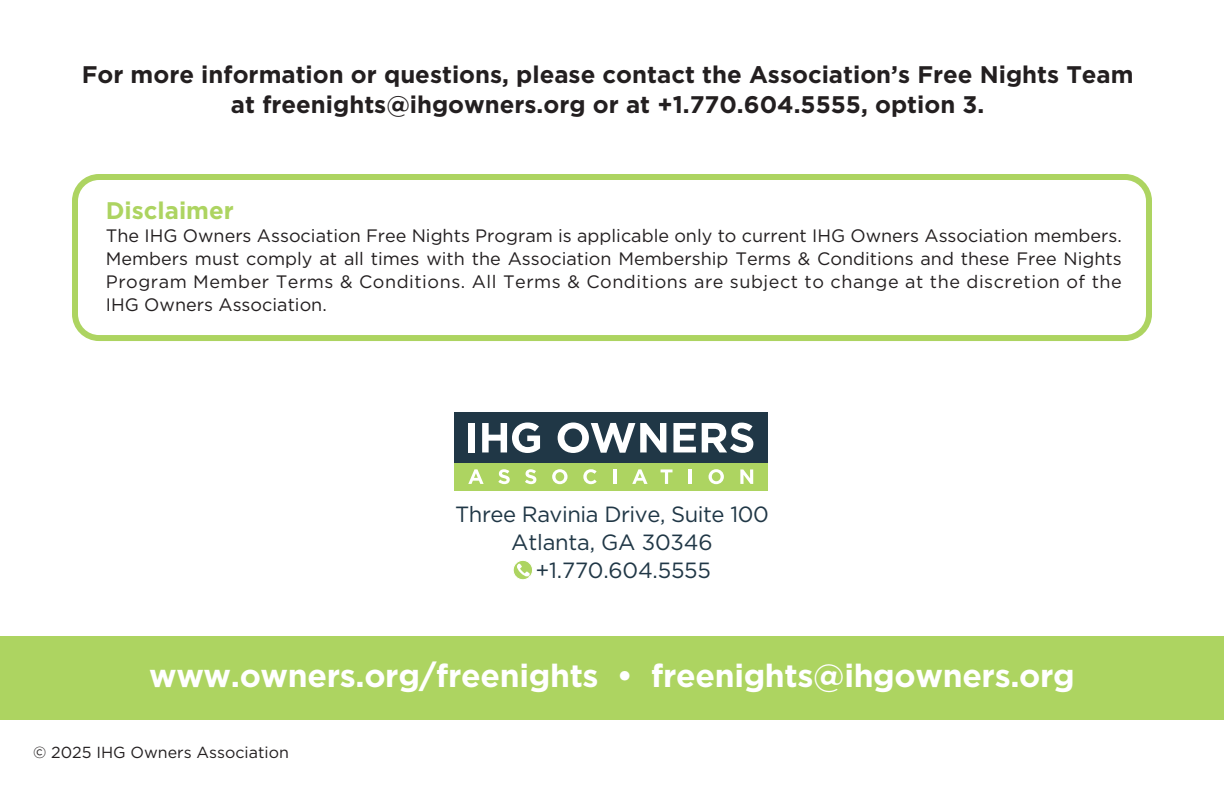
<style>
.page{position:relative;width:1224px;height:792px;background:#fff}
.page>*{position:absolute;margin:0;border:0;box-sizing:border-box;transform-origin:0 0}
.t1{font:700 32px "Gotham";letter-spacing:-.01em;color:#fff}
.Copy{font:700 24px/30px "Gotham";color:#231f20;text-align:center}
.Copy-2{font:700 24px "Gotham";color:#add461}
.t2{font:22px "Gotham";letter-spacing:-.02em;color:#203746}
.Copy-3{font:18px/23px "Gotham";letter-spacing:.03em;color:#231f20;text-align:justify}
.Copy-4{font:16px "Gotham";color:#231f20}
</style>
<div class="page">
<div style="left:0;top:636px;width:1224px;height:84px;background:#add461"></div>
<div style="left:72px;top:174px;width:1080px;height:167px;border:6px solid #add461;border-radius:24px"></div>
<div style="left:454px;top:413px;width:314px;height:50px;background:#203746"></div>
<div style="left:468px;top:423px;width:7px;height:29px;background:#fff"></div>
<svg style="left:482px;top:423px;width:58px;height:30px"></svg>
<svg style="left:558px;top:423px;width:108px;height:30px"></svg>
<svg style="left:673px;top:423px;width:23px;height:29px"></svg>
<svg style="left:702px;top:423px;width:51px;height:30px"></svg>
<div style="left:454px;top:463px;width:314px;height:27px;background:#add461"></div>
<svg style="left:468px;top:469px;width:16px;height:15px"></svg>
<svg style="left:498px;top:469px;width:12px;height:15px"></svg>
<svg style="left:525px;top:469px;width:11px;height:15px"></svg>
<svg style="left:552px;top:469px;width:16px;height:15px"></svg>
<svg style="left:583px;top:469px;width:14px;height:15px"></svg>
<hr style="left:613px;top:469px;width:3px;height:15px;background:#fff">
<svg style="left:632px;top:469px;width:16px;height:15px"></svg>
<svg style="left:661px;top:469px;width:12px;height:15px"></svg>
<hr style="left:689px;top:469px;width:3px;height:15px;background:#fff">
<svg style="left:709px;top:469px;width:15px;height:15px"></svg>
<svg style="left:740px;top:469px;width:13px;height:15px"></svg>
<svg style="left:513px;top:560px;width:20px;height:20px"></svg>
<div style="left:513px;top:560px;width:20px;height:20px;border:1px solid #fff;border-radius:50%"></div>
<svg style="left:517px;top:563px;width:13px;height:14px"></svg>
<p class="Copy" style="left:82px;top:59px;width:1053px">For more information or questions, please contact the Association’s Free Nights Team at freenights@ihgowners.org or at +1.770.604.5555, option 3.</p>
<p class="Copy-2" style="left:106px;top:196px;width:130px">Disclaimer</p>
<p class="Copy-3" style="left:106px;top:224px;width:1018px">The IHG Owners Association Free Nights Program is applicable only to current IHG Owners Association members.<br>Members must comply at all times with the Association Membership Terms &amp; Conditions and these Free Nights Program Member Terms &amp; Conditions. All Terms &amp; Conditions are subject to change at the discretion of the IHG Owners Association.</p>
<p class="t2" style="left:455px;top:502px;width:315px">Three Ravinia Drive, Suite 100</p>
<p class="t2" style="left:511px;top:530px;width:203px">Atlanta, GA 30346</p>
<p class="t2" style="left:535px;top:558px;width:177px">+1.770.604.5555</p>
<p class="t1" style="left:149px;top:657px;width:927px">www.owners.org/freenights • freenights@ihgowners.org</p>
<p class="Copy-4" style="left:33px;top:743px;width:257px">© 2025 IHG Owners Association</p>
</div>
